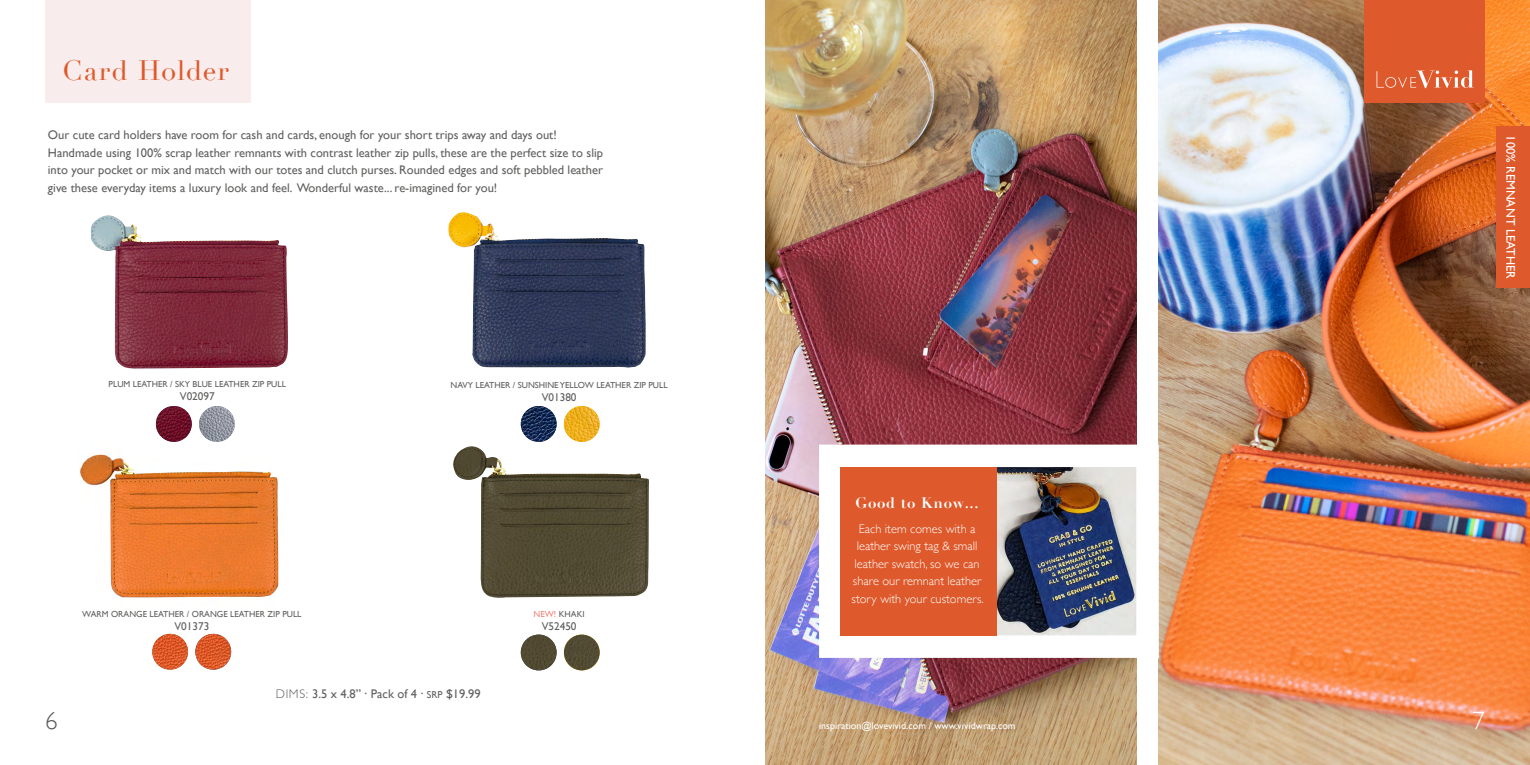
<style>
.page{position:relative;width:1530px;height:765px;background:#fff}
.page>*{position:absolute;margin:0;border:0;box-sizing:border-box;transform-origin:0 0}
.t1{font:27.5px "Didot";letter-spacing:.025em;color:#de592b}
.t2{font:300 25px "Gill Sans";color:#575756}
.t3{font:300 25px "Gill Sans";color:#fff}
.t4{font:700 15px "Didot";letter-spacing:.05em;color:#fff}
.t5{font:12.5px/17.5px "Gill Sans";color:#60605f}
.t6{font:300 12.5px/17.5px "Gill Sans";color:#fff;text-align:center}
.t7{font:12.5px "Gill Sans";color:#fff}
.t8{font:11.25px "Gill Sans";color:#60605f}
.t9{font:10px "Gill Sans";color:#fff}
.t10{font:8.75px "Gill Sans";color:#60605f}
.s1{color:#f0837a}
.s2{font-weight:300}
.s3{font-size:10px}
</style>
<div class="page">
<img style="left:1159px;top:0;width:371px;height:765px">
<div style="left:1364px;top:0;width:121px;height:103px;background:#de592b"></div>
<img style="left:765px;top:0;width:371px;height:765px">
<div style="left:45px;top:0;width:206px;height:103px;background:#f8edec"></div>
<img style="left:80px;top:439px;width:199px;height:159px">
<img style="left:448px;top:212px;width:198px;height:156px">
<img style="left:521px;top:406px;width:36px;height:36px;border-radius:18px">
<img style="left:564px;top:406px;width:36px;height:36px;border-radius:18px">
<img style="left:195px;top:634px;width:36px;height:36px;border-radius:18px">
<img style="left:152px;top:634px;width:36px;height:36px;border-radius:18px">
<img style="left:91px;top:215px;width:197px;height:154px">
<img style="left:156px;top:406px;width:36px;height:36px;border-radius:18px">
<img style="left:199px;top:406px;width:36px;height:36px;border-radius:18px">
<img style="left:997px;top:468px;width:139px;height:167px">
<div style="left:841px;top:467px;width:156px;height:168px;background:#de592b"></div>
<img style="left:453px;top:446px;width:196px;height:152px">
<img style="left:521px;top:635px;width:36px;height:35px;border-radius:18px">
<img style="left:564px;top:635px;width:36px;height:35px;border-radius:18px">
<div style="left:1496px;top:126px;width:34px;height:162px;background:#de592b"></div>
<svg style="left:1377px;top:70px;width:97px;height:18px"></svg>
<h1 class="t1" style="left:62px;top:54px;width:168px">Card Holder</h1>
<p class="t5" style="left:48px;top:126px;width:557px">Our cute card holders have room for cash and cards, enough for your short trips away and days out!<br>Handmade using 100% scrap leather remnants with contrast leather zip pulls, these are the perfect size to slip into your pocket or mix and match with our totes and clutch purses. Rounded edges and soft pebbled leather give these everyday items a luxury look and feel. Wonderful waste... re-imagined for you!</p>
<p class="t7" style="left:1518px;top:135px;width:145px;rotate:90deg">100% REMNANT LEATHER</p>
<p class="t10" style="left:109px;top:378px;width:179px">PLUM LEATHER / SKY BLUE LEATHER ZIP PULL</p>
<p class="t8" style="left:180px;top:390px;width:36px">V02097</p>
<p class="t10" style="left:82px;top:608px;width:221px">WARM ORANGE LEATHER / ORANGE LEATHER ZIP PULL</p>
<p class="t8" style="left:174px;top:620px;width:36px">V01373</p>
<p class="t10" style="left:451px;top:380px;width:219px">NAVY LEATHER / SUNSHINE YELLOW LEATHER ZIP PULL</p>
<p class="t8" style="left:542px;top:391px;width:36px">V01380</p>
<p class="t10" style="left:534px;top:608px;width:53px"><span class="s1">NEW!</span> KHAKI</p>
<p class="t8" style="left:542px;top:620px;width:36px">V52450</p>
<p class="t5" style="left:276px;top:684px;width:206px"><span class="s2">DIMS:</span> 3.5 x 4.8” . Pack of 4 . <span class="s3">SRP</span> $19.99</p>
<p class="t4" style="left:856px;top:493px;width:125px">Good to Know...</p>
<p class="t6" style="left:852px;top:519px;width:134px">Each item comes with a leather swing tag &amp; small leather swatch, so we can share our remnant leather story with your customers.</p>
<h2 class="t2" style="left:45px;top:701px;width:14px">6</h2>
<p class="t9" style="left:819px;top:720px;width:198px">inspiration@lovevivid.com / www.vividwrap.com</p>
<h2 class="t3" style="left:1472px;top:701px;width:14px">7</h2>
</div>
